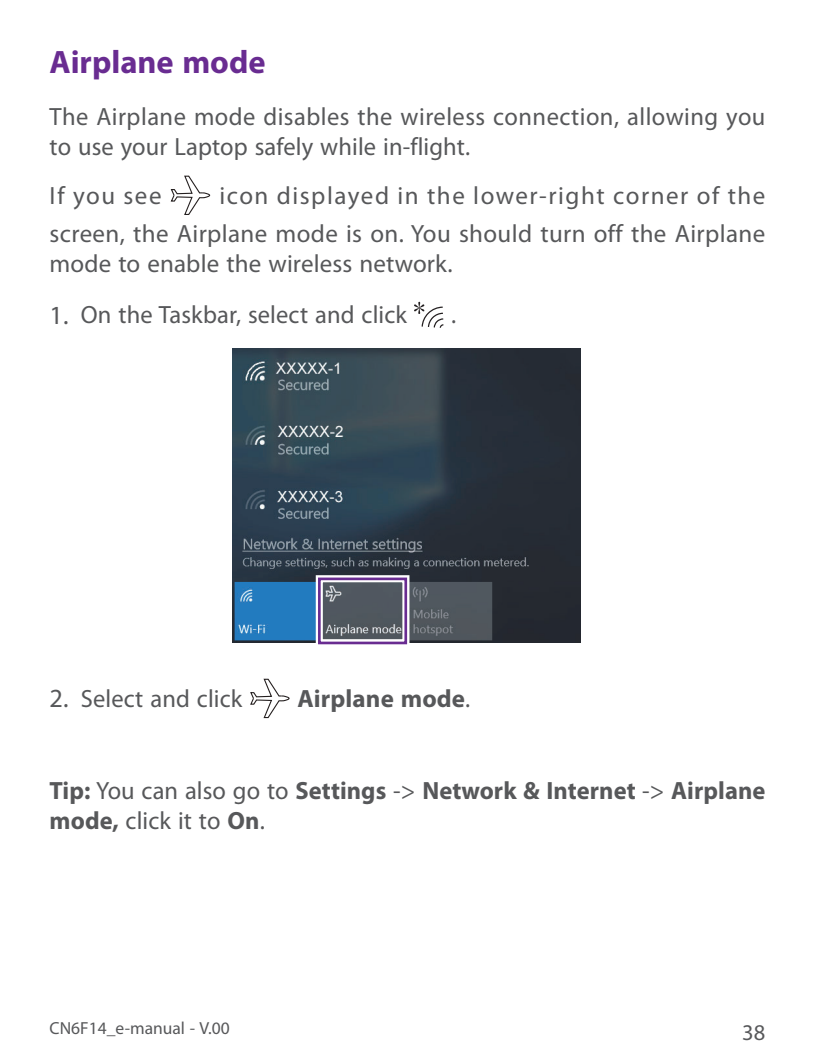
<style>
.page{position:relative;width:815px;height:1063px;background:#fff}
.page>*{position:absolute;margin:0;border:0;box-sizing:border-box;transform-origin:0 0}
.t1{font:700 32.5px "Myriad Pro";color:#692c91}
.t2{font:25px/37.8px "Myriad Pro";letter-spacing:.015em;color:#57585a;text-align:right}
.t3{font:700 25px/30px "Myriad Pro";letter-spacing:.005em;color:#57585a}
.t4{font:22.5px "Myriad Pro";color:#57585a}
.t5{font:17.5px "Myriad Pro";color:#57585a}
.s1{font-size:26.25px}
.s2{font-weight:400}
</style>
<div class="page">
<svg style="left:170px;top:175px;width:41px;height:40px"></svg>
<svg style="left:414px;top:302px;width:30px;height:26px"></svg>
<svg style="left:250px;top:678px;width:40px;height:41px"></svg>
<img style="left:233px;top:349px;width:348px;height:293px">
<div style="left:316px;top:575px;width:93px;height:71px;border:7px solid #fff"></div>
<div style="left:318px;top:578px;width:89px;height:66px;border:3px solid #692c91"></div>
<h1 class="t1" style="left:50px;top:50px;width:217px">Airplane mode</h1>
<p class="t2" style="left:50px;top:105px;width:717px;line-height:30px;text-align:left">The Airplane mode disables the wireless connection, allowing you to use your Laptop safely while in-flight.</p>
<p class="t2" style="left:50px;top:179px;width:717px">icon displayed in the lower-right corner of the<br>screen, the Airplane mode is on. You should turn off the Airplane</p>
<p class="t2" style="left:50px;top:247px;width:404px">mode to enable the wireless network.</p>
<p class="t2" style="left:50px;top:179px;width:113px">If you see</p>
<p class="t2" style="left:50px;top:299px;width:359px"><span class="s1">1.</span> On the Taskbar, select and click</p>
<p class="t2" style="left:451px;top:299px;width:7px">.</p>
<p class="t2" style="left:50px;top:682px;width:194px"><span class="s1">2.</span> Select and click</p>
<p class="t3" style="left:298px;top:686px;width:174px">Airplane mode<span class="s2">.</span></p>
<p class="t3" style="left:50px;top:778px;width:717px">Tip: <span class="s2">You can also go to</span> Settings <span class="s2">-&gt;</span> Network &amp; Internet <span class="s2">-&gt;</span> Airplane mode, <span class="s2">click it to</span> On<span class="s2">.</span></p>
<p class="t5" style="left:50px;top:1021px;width:182px">CN6F14_e-manual - V.00</p>
<p class="t4" style="left:742px;top:1024px;width:25px">38</p>
</div>
